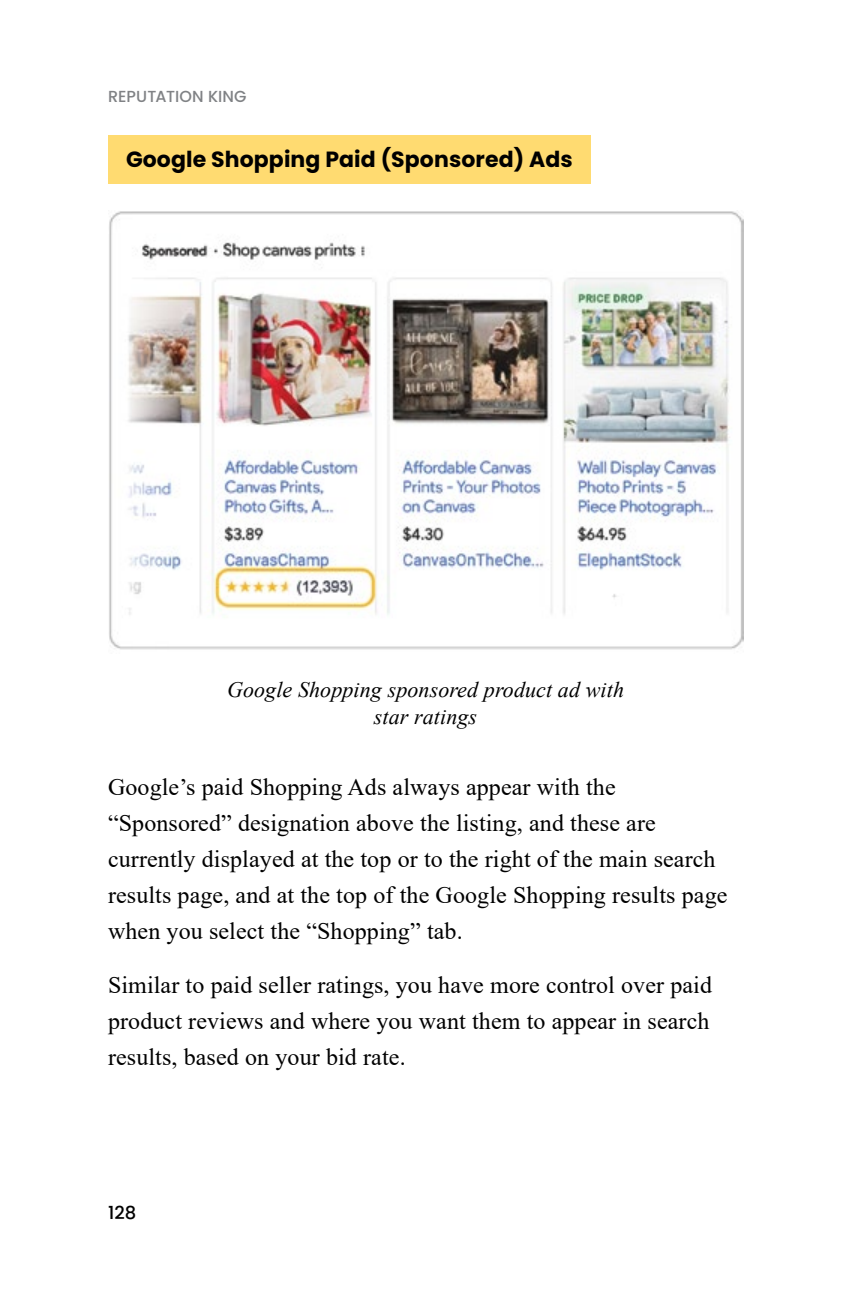
<style>
.page{position:relative;width:864px;height:1296px;background:#fff}
.page>*{position:absolute;margin:0;border:0;box-sizing:border-box;transform-origin:0 0}
.t1{font:24px/36px "Times New Roman";letter-spacing:.005em;color:#000}
.t2{font:italic 22px/26px "Times New Roman";letter-spacing:.005em;color:#000;text-align:center}
.t3{font:700 22px "Poppins";letter-spacing:.005em;color:#000}
.t4{font:500 18px "Poppins";color:#000}
.t5{font:500 16px "Poppins";letter-spacing:.005em;color:#808285}
</style>
<div class="page">
<div style="left:108px;top:135px;width:483px;height:49px;background:#ffdb71"></div>
<img style="left:109px;top:211px;width:634px;height:439px">
<p class="t5" style="left:108px;top:87px;width:140px">REPUTATION KING</p>
<p class="t3" style="left:126px;top:147px;width:448px">Google Shopping Paid (Sponsored) Ads</p>
<p class="t2" style="left:227px;top:677px;width:398px">Google Shopping sponsored product ad with star ratings</p>
<p class="t1" style="left:108px;top:769px;width:621px">Google’s paid Shopping Ads always appear with the “Sponsored” designation above the listing, and these are currently displayed at the top or to the right of the main search results page, and at the top of the Google Shopping results page when you select the “Shopping” tab.</p>
<p class="t1" style="left:108px;top:967px;width:606px;text-align:justify">Similar to paid seller ratings, you have more control over paid product reviews and where you want them to appear in search results, based on your bid rate.</p>
<p class="t4" style="left:108px;top:1202px;width:30px">128</p>
</div>
